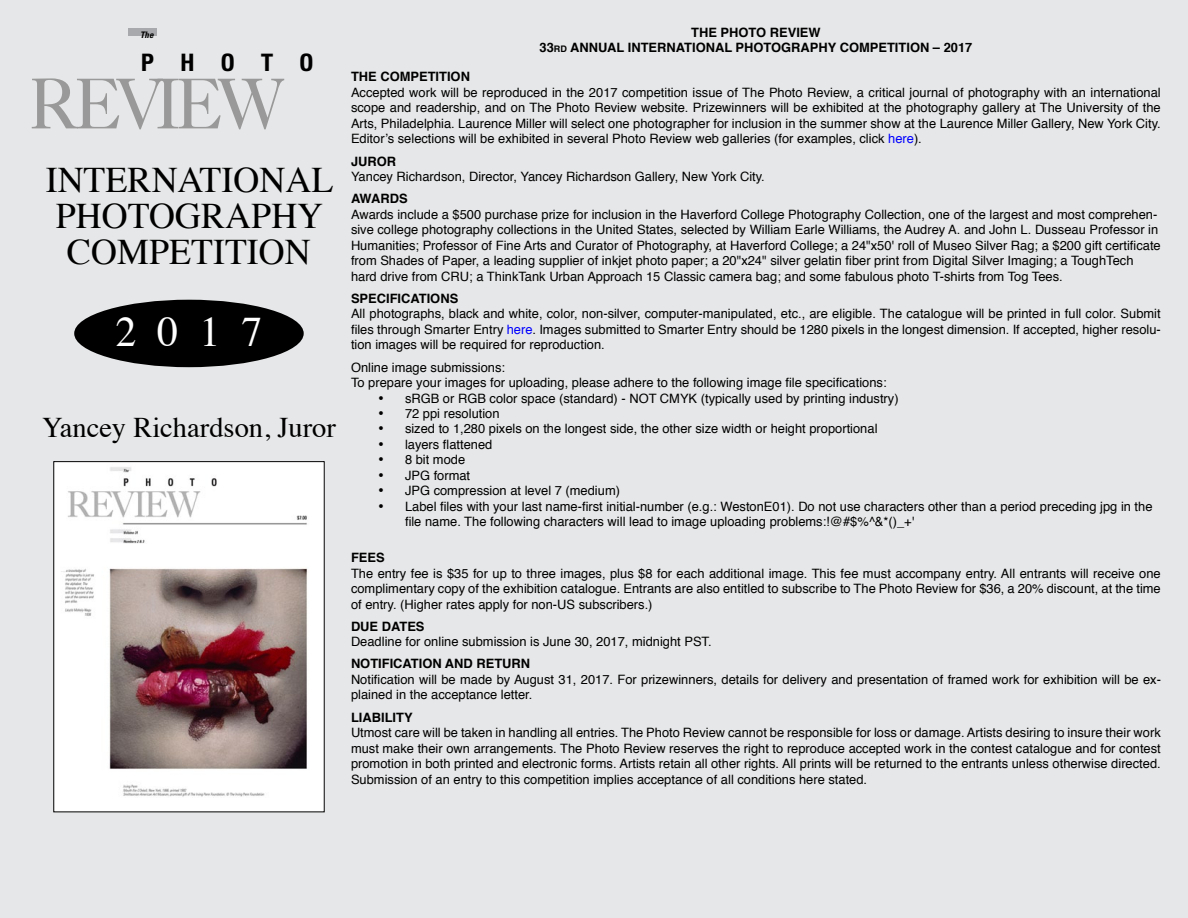
<style>
.page{position:relative;width:1188px;height:918px;background:#e6e7e8}
.page>*{position:absolute;margin:0;border:0;box-sizing:border-box;transform-origin:0 0}
.t1{font:72px "Caslon Five Forty";letter-spacing:-.12em;color:#999}
.t2{font:42px "Times";color:#fff}
.t3{font:36px/36px "Times";color:#000;text-align:center}
.t4{font:28.5px "Times";color:#000}
.t5{font:700 condensed 24px "Univers";letter-spacing:1.08em;color:#000}
.t6{font:12.9px/15.5px "Helvetica";color:#000;text-align:justify}
.t7{font:700 12.9px/15.5px "Helvetica";color:#000;text-align:center}
.t8{font:italic 700 condensed 9px "Univers";color:#000}
.s1{font-size:9px}
.s2{color:#00f}
</style>
<div class="page">
<div style="left:53px;top:461px;width:272px;height:351px;border:1px solid #000"></div>
<div style="left:74px;top:300px;width:230px;height:67px;background:#000;border-radius:50%"></div>
<div style="left:128px;top:28px;width:29px;height:7px;background:#a7a9ac"></div>
<img style="left:55px;top:464px;width:266px;height:344px">
<p class="t8" style="left:140px;top:29px;width:15px">The</p>
<h3 class="t5" style="left:141px;top:48px;width:175px">PHOTO</h3>
<h1 class="t1" style="left:27px;top:60px;width:260px">REVIEW</h1>
<h3 class="t3" style="left:46px;top:159px;width:289px">INTERNATIONAL<br>PHOTOGRAPHY<br>COMPETITION</h3>
<h2 class="t2" style="left:116px;top:293px;width:148px">2 0 1 7</h2>
<h3 class="t4" style="left:42px;top:401px;width:295px">Yancey Richardson, Juror</h3>
<p class="t7" style="left:540px;top:25px;width:434px">THE PHOTO REVIEW<br>33<span class="s1">rd</span> ANNUAL INTERNATIONAL PHOTOGRAPHY COMPETITION – 2017</p>
<p class="t7" style="left:351px;top:69px;width:120px">THE COMPETITION</p>
<p class="t6" style="left:351px;top:85px;width:811px">Accepted work will be reproduced in the 2017 competition issue of The Photo Review, a critical journal of photography with an international scope and readership, and on The Photo Review website. Prizewinners will be exhibited at the photography gallery at The University of the Arts, Philadelphia. Laurence Miller will select one photographer for inclusion in the summer show at the Laurence Miller Gallery, New York City.<br>Editor’s selections will be exhibited in several Photo Review web galleries (for examples, click <span class="s2">here</span>).</p>
<p class="t7" style="left:351px;top:153px;width:47px">JUROR</p>
<p class="t6" style="left:351px;top:169px;width:415px">Yancey Richardson, Director, Yancey Richardson Gallery, New York City.</p>
<p class="t7" style="left:351px;top:191px;width:58px">AWARDS</p>
<p class="t6" style="left:351px;top:207px;width:811px;text-align:left">Awards include a $500 purchase prize for inclusion in the Haverford College Photography Collection, one of the largest and most comprehen&shy;sive college photography collections in the United States, selected by William Earle Williams, the Audrey A. and John L. Dusseau Professor in Humanities; Professor of Fine Arts and Curator of Photography, at Haverford College; a 24"x50' roll of Museo Silver Rag; a $200 gift certificate from Shades of Paper, a leading supplier of inkjet photo paper; a 20"x24" silver gelatin fiber print from Digital Silver Imaging; a ToughTech hard drive from CRU; a ThinkTank Urban Approach 15 Classic camera bag; and some fabulous photo T-shirts from Tog Tees.</p>
<p class="t7" style="left:351px;top:291px;width:109px">SPECIFICATIONS</p>
<p class="t6" style="left:351px;top:307px;width:811px">All photographs, black and white, color, non-silver, computer-manipulated, etc., are eligible. The catalogue will be printed in full color. Submit files through Smarter Entry <span class="s2">here</span>. Images submitted to Smarter Entry should be 1280 pixels in the longest dimension. If accepted, higher resolu&shy;tion images will be required for reproduction.</p>
<p class="t6" style="left:351px;top:360px;width:537px">Online image submissions:<br>To prepare your images for uploading, please adhere to the following image file specifications:</p>
<p class="t6" style="left:378px;top:391px;width:522px">• sRGB or RGB color space (standard) - NOT CMYK (typically used by printing industry)</p>
<p class="t6" style="left:378px;top:406px;width:123px">• 72 ppi resolution</p>
<p class="t6" style="left:378px;top:422px;width:501px">• sized to 1,280 pixels on the longest side, the other size width or height proportional</p>
<p class="t6" style="left:378px;top:437px;width:116px">• layers flattened</p>
<p class="t6" style="left:378px;top:453px;width:89px">• 8 bit mode</p>
<p class="t6" style="left:378px;top:468px;width:94px">• JPG format</p>
<p class="t6" style="left:378px;top:484px;width:244px">• JPG compression at level 7 (medium)</p>
<p class="t6" style="left:405px;top:499px;width:749px;text-indent:-27px">• Label files with your last name-first initial-number (e.g.: WestonE01). Do not use characters other than a period preceding jpg in the file name. The following characters will lead to image uploading problems:!@#$%^&amp;*()_+'</p>
<p class="t7" style="left:351px;top:550px;width:35px">FEES</p>
<p class="t6" style="left:351px;top:566px;width:811px">The entry fee is $35 for up to three images, plus $8 for each additional image. This fee must accompany entry. All entrants will receive one complimentary copy of the exhibition catalogue. Entrants are also entitled to subscribe to The Photo Review for $36, a 20% discount, at the time of entry. (Higher rates apply for non-US subscribers.)</p>
<p class="t7" style="left:351px;top:619px;width:75px">DUE DATES</p>
<p class="t6" style="left:351px;top:634px;width:362px">Deadline for online submission is June 30, 2017, midnight PST.</p>
<p class="t7" style="left:351px;top:656px;width:181px">NOTIFICATION AND RETURN</p>
<p class="t6" style="left:351px;top:672px;width:811px">Notification will be made by August 31, 2017. For prizewinners, details for delivery and presentation of framed work for exhibition will be ex&shy;plained in the acceptance letter.</p>
<p class="t7" style="left:351px;top:710px;width:63px">LIABILITY</p>
<p class="t6" style="left:351px;top:725px;width:811px">Utmost care will be taken in handling all entries. The Photo Review cannot be responsible for loss or damage. Artists desiring to insure their work must make their own arrangements. The Photo Review reserves the right to reproduce accepted work in the contest catalogue and for contest promotion in both printed and electronic forms. Artists retain all other rights. All prints will be returned to the entrants unless otherwise directed.<br>Submission of an entry to this competition implies acceptance of all conditions here stated.</p>
</div>
